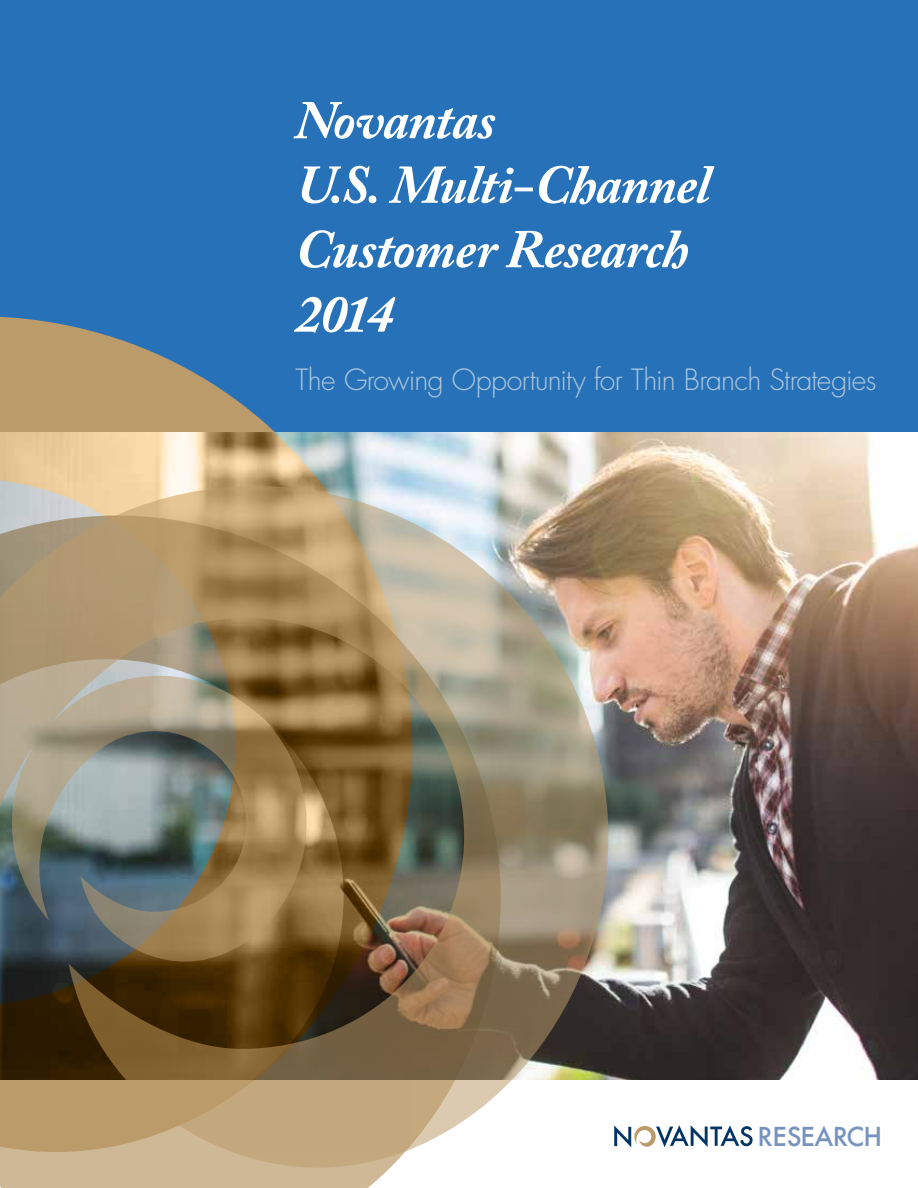
<style>
.page{position:relative;width:918px;height:1188px;background:#fff}
.page>*{position:absolute;margin:0;border:0;box-sizing:border-box;transform-origin:0 0}
.t1{font:italic 700 54px/64.5px "Adobe Caslon Pro";letter-spacing:-.02em;color:#fff}
.t2{font:300 28.5px "Futura Std";letter-spacing:-.025em;color:#afc7dc}
.t3{font:500 25.5px "Futura";letter-spacing:-.03em;color:#7793bd}
</style>
<div class="page">
<svg style="left:614px;top:1125px;width:139px;height:22px"></svg>
<div style="left:0;top:0;width:918px;height:432px;background:#2671b8"></div>
<div style="left:0;top:1168px;width:390px;height:20px;background:#cfb895"></div>
<img style="left:412px;top:432px;width:506px;height:648px">
<img style="left:0;top:486px;width:608px;height:682px">
<img style="left:0;top:432px;width:412px;height:720px">
<svg style="left:0;top:317px;width:275px;height:115px;fill:#bc9b6a"></svg>
<p class="t1" style="left:296px;top:87px;width:416px">Novantas<br>U.S. Multi-Channel<br>Customer Research<br>2014</p>
<p class="t2" style="left:296px;top:362px;width:582px">The Growing Opportunity for Thin Branch Strategies</p>
<p class="t3" style="left:758px;top:1119px;width:126px">RESEARCH</p>
</div>
